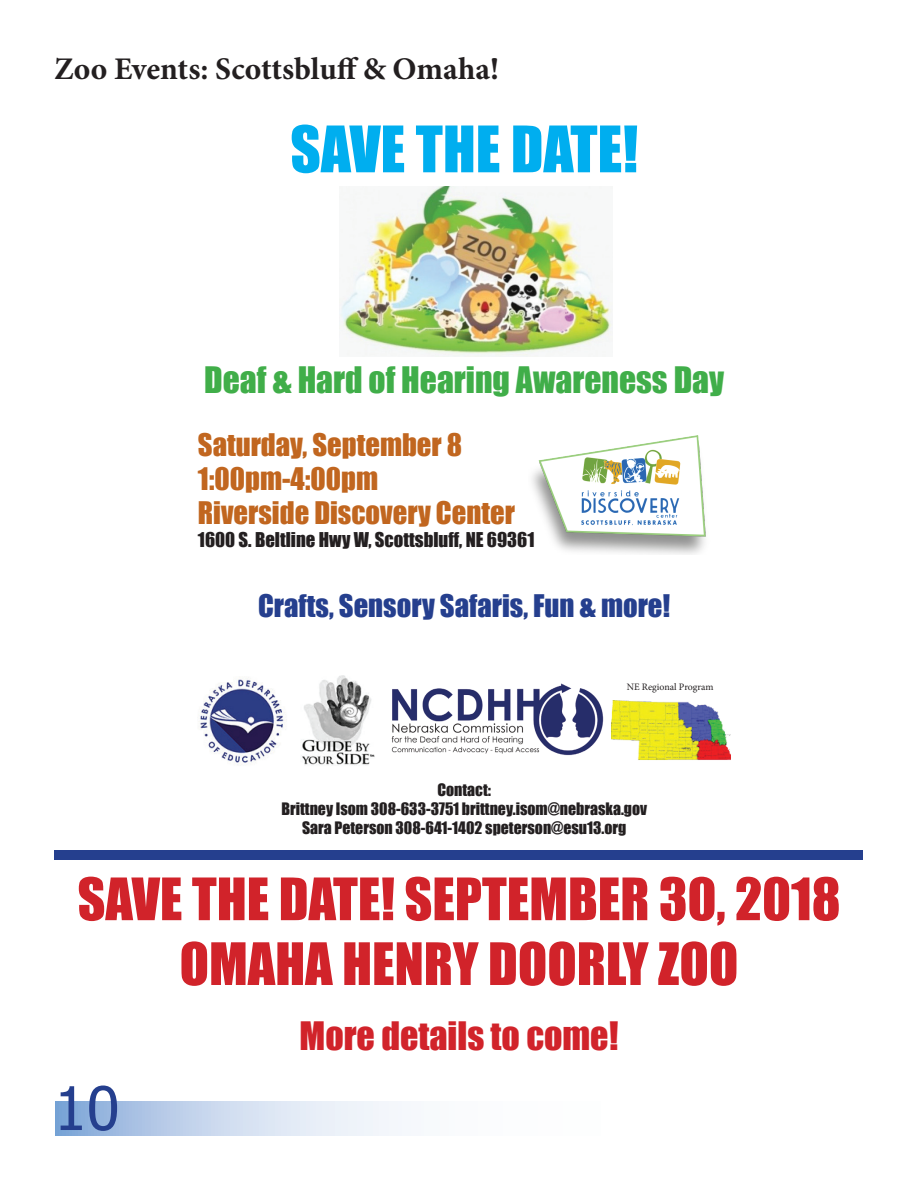
<style>
.page{position:relative;width:918px;height:1188px;background:#fff}
.page>*{position:absolute;margin:0;border:0;box-sizing:border-box;transform-origin:0 0}
.t1{font:60px "Tahoma";color:#253f8e}
.t2{font:59.25px "Impact";color:#00aeef}
.t3{font:54px/64.8px "Impact";color:#d1232a;text-align:center}
.t4{font:36px "Impact";color:#d1232a}
.t5{font:33.6px "Impact";color:#40ae49}
.t6{font:700 31.5px "Minion Pro";color:#231f20}
.t7{font:28.65px/34.3px "Impact";color:#c1661f}
.t8{font:28.65px "Impact";color:#253f8e}
.t9{font:18.75px "Impact";color:#231f20}
.t10{font:15.75px/18.9px "Impact";color:#231f20;text-align:center}
.t11{font:9.9px "Minion Pro";color:#231f20}
</style>
<div class="page">
<div style="left:54px;top:851px;width:808px;height:9px;background:#253f8e"></div>
<svg style="left:56px;top:1101px;width:346px;height:34px;background:#c7d7ed"></svg>
<img style="left:340px;top:187px;width:272px;height:169px">
<img style="left:199px;top:678px;width:85px;height:87px">
<img style="left:611px;top:701px;width:120px;height:59px">
<img style="left:532px;top:436px;width:174px;height:119px">
<img style="left:301px;top:676px;width:74px;height:89px">
<img style="left:391px;top:684px;width:213px;height:72px">
<h3 class="t6" style="left:54px;top:47px;width:446px">Zoo Events: Scottsbluff &amp; Omaha!</h3>
<h2 class="t2" style="left:290px;top:103px;width:349px">SAVE THE DATE!</h2>
<h3 class="t5" style="left:204px;top:354px;width:521px">Deaf &amp; Hard of Hearing Awareness Day</h3>
<h3 class="t7" style="left:198px;top:426px;width:319px">Saturday, September 8<br>1:00pm-4:00pm<br>Riverside Discovery Center</h3>
<p class="t9" style="left:198px;top:525px;width:338px">1600 S. Beltline Hwy W, Scottsbluff, NE 69361</p>
<h3 class="t8" style="left:258px;top:584px;width:414px">Crafts, Sensory Safaris, Fun &amp; more!</h3>
<p class="t11" style="left:627px;top:680px;width:88px">NE Regional Program</p>
<p class="t10" style="left:281px;top:780px;width:367px">Contact:<br>Brittney Isom 308-633-3751 brittney.isom@nebraska.gov<br>Sara Peterson 308-641-1402 speterson@esu13.org</p>
<h3 class="t3" style="left:78px;top:865px;width:765px">SAVE THE DATE! SEPTEMBER 30, 2018<br>OMAHA HENRY DOORLY ZOO</h3>
<h3 class="t4" style="left:300px;top:1008px;width:320px">More details to come!</h3>
<h1 class="t1" style="left:54px;top:1068px;width:67px">10</h1>
</div>
